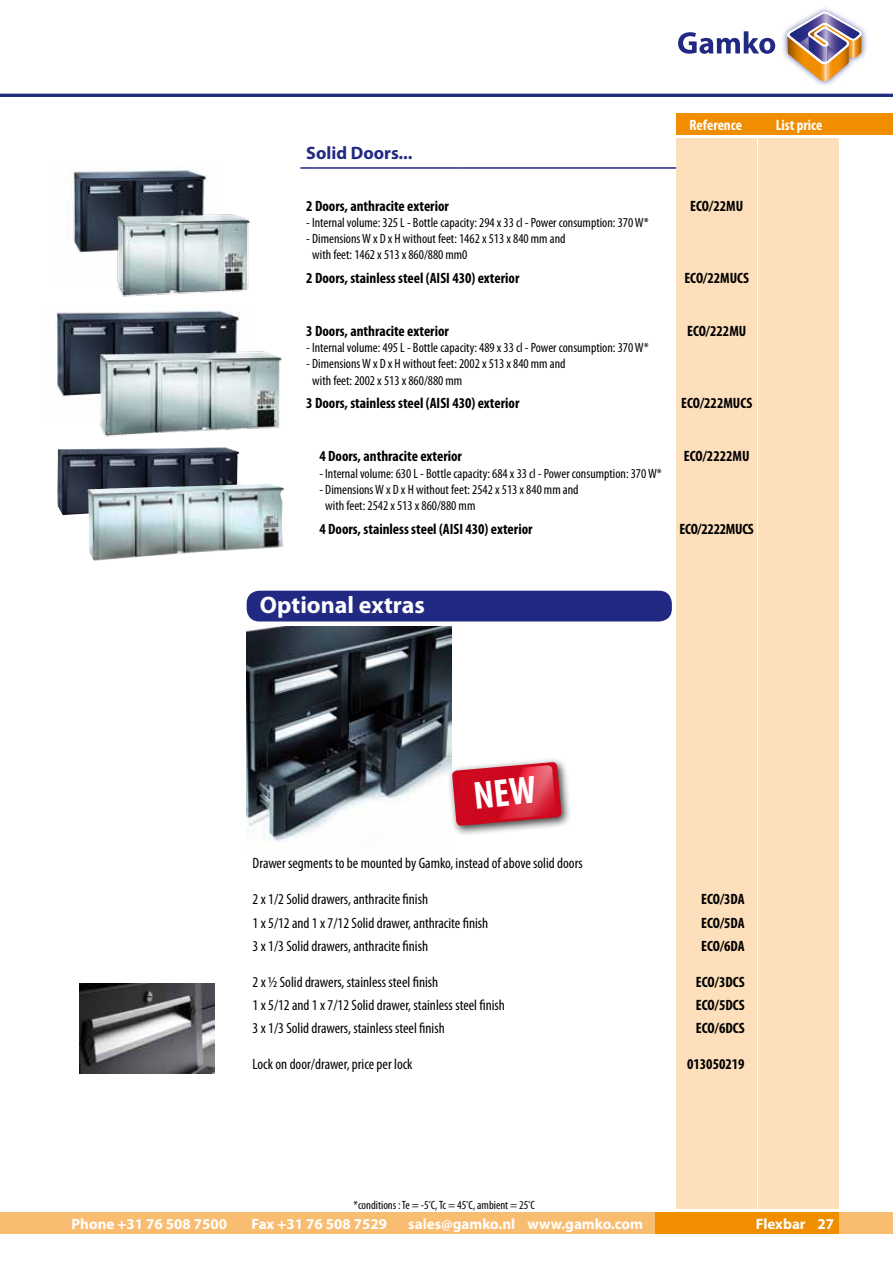
<style>
.page{position:relative;width:893px;height:1263px;background:#fff}
.page>*{position:absolute;margin:0;border:0;box-sizing:border-box;transform-origin:0 0}
.t1{font:700 24px "Myriad Pro";color:#fff}
.t2{font:700 18px "Myriad Pro";color:#222983}
.t3{font:condensed 15px "Myriad Pro";color:#000}
.t4{font:700 condensed 15px "Myriad Pro";color:#000}
.t5{font:700 15px "Myriad Pro";color:#fff}
.t6{font:700 condensed 15px "Myriad Pro";color:#fff}
.t7{font:700 condensed 15px "Myriad Pro";letter-spacing:-.02em;color:#000}
.t8{font:condensed 13.5px/16.2px "Myriad Pro";color:#000}
.t9{font:condensed 12px "Myriad Pro";color:#000}
</style>
<div class="page">
<div style="left:0;top:1212px;width:893px;height:21px;background:#f9bd72"></div>
<div style="left:656px;top:1212px;width:183px;height:21px;background:#f18e00"></div>
<hr style="left:0;top:94px;width:893px;height:3px;background:#222983">
<svg style="left:678px;top:31px;width:97px;height:23px"></svg>
<img style="left:783px;top:8px;width:84px;height:77px">
<svg style="left:787px;top:12px;width:74px;height:69px"></svg>
<div style="left:676px;top:139px;width:80px;height:1070px;background:#fddfbb"></div>
<div style="left:759px;top:139px;width:80px;height:1070px;background:#fddfbb"></div>
<div style="left:676px;top:113px;width:217px;height:22px;background:#f18e00"></div>
<img style="left:73px;top:170px;width:134px;height:83px">
<img style="left:56px;top:310px;width:184px;height:87px">
<img style="left:110px;top:209px;width:141px;height:88px">
<img style="left:85px;top:320px;width:197px;height:117px">
<img style="left:57px;top:447px;width:183px;height:68px">
<img style="left:87px;top:484px;width:198px;height:77px">
<svg style="left:300px;top:167px;width:13px;height:2px"></svg>
<hr style="left:313px;top:167px;width:41px;height:2px;background:#222983">
<hr style="left:354px;top:167px;width:107px;height:2px;background:#222983">
<hr style="left:461px;top:167px;width:215px;height:2px;background:#222983">
<div style="left:247px;top:591px;width:425px;height:30px;background:#222983;border-radius:13px"></div>
<img style="left:247px;top:626px;width:204px;height:215px">
<img style="left:80px;top:984px;width:135px;height:90px">
<div style="left:447px;top:757px;width:125px;height:79px;background:#000;opacity:.75"></div>
<svg style="left:452px;top:762px;width:110px;height:64px;background:#d03547"></svg>
<h2 class="t2" style="left:306px;top:141px;width:108px">Solid Doors...</h2>
<p class="t4" style="left:306px;top:196px;width:144px">2 Doors, anthracite exterior</p>
<p class="t8" style="left:306px;top:214px;width:344px">- Internal volume: 325 L - Bottle capacity: 294 x 33 cl - Power consumption: 370 W*</p>
<p class="t8" style="left:312px;top:230px;width:255px;text-indent:-6px">- Dimensions W x D x H without feet: 1462 x 513 x 840 mm and with feet: 1462 x 513 x 860/880 mm0</p>
<p class="t6" style="left:690px;top:115px;width:54px">Reference</p>
<p class="t6" style="left:776px;top:115px;width:48px">List price</p>
<p class="t4" style="left:690px;top:196px;width:54px">ECO/22MU</p>
<p class="t4" style="left:306px;top:269px;width:215px">2 Doors, stainless steel (AISI 430) exterior</p>
<p class="t4" style="left:684px;top:269px;width:66px">ECO/22MUCS</p>
<p class="t4" style="left:306px;top:322px;width:144px">3 Doors, anthracite exterior</p>
<p class="t8" style="left:306px;top:339px;width:344px">- Internal volume: 495 L - Bottle capacity: 489 x 33 cl - Power consumption: 370 W*</p>
<p class="t8" style="left:312px;top:356px;width:255px;text-indent:-6px">- Dimensions W x D x H without feet: 2002 x 513 x 840 mm and with feet: 2002 x 513 x 860/880 mm</p>
<p class="t4" style="left:687px;top:322px;width:61px">ECO/222MU</p>
<p class="t4" style="left:306px;top:394px;width:215px">3 Doors, stainless steel (AISI 430) exterior</p>
<p class="t4" style="left:681px;top:394px;width:73px">ECO/222MUCS</p>
<p class="t4" style="left:319px;top:447px;width:144px">4 Doors, anthracite exterior</p>
<p class="t8" style="left:319px;top:465px;width:344px">- Internal volume: 630 L - Bottle capacity: 684 x 33 cl - Power consumption: 370 W*</p>
<p class="t8" style="left:325px;top:481px;width:255px;text-indent:-6px">- Dimensions W x D x H without feet: 2542 x 513 x 840 mm and with feet: 2542 x 513 x 860/880 mm</p>
<p class="t4" style="left:684px;top:447px;width:67px">ECO/2222MU</p>
<p class="t4" style="left:319px;top:519px;width:215px">4 Doors, stainless steel (AISI 430) exterior</p>
<p class="t7" style="left:680px;top:519px;width:76px">ECO/2222MUCS</p>
<h1 class="t1" style="left:260px;top:589px;width:166px">Optional extras</h1>
<p class="t3" style="left:253px;top:854px;width:332px">Drawer segments to be mounted by Gamko, instead of above solid doors</p>
<p class="t3" style="left:253px;top:890px;width:177px">2 x 1/2 Solid drawers, anthracite finish</p>
<p class="t4" style="left:701px;top:890px;width:45px">ECO/3DA</p>
<p class="t3" style="left:253px;top:914px;width:237px">1 x 5/12 and 1 x 7/12 Solid drawer, anthracite finish</p>
<p class="t4" style="left:701px;top:913px;width:45px">ECO/5DA</p>
<p class="t3" style="left:253px;top:937px;width:177px">3 x 1/3 Solid drawers, anthracite finish</p>
<p class="t4" style="left:701px;top:936px;width:45px">ECO/6DA</p>
<p class="t3" style="left:253px;top:973px;width:187px">2 x ½ Solid drawers, stainless steel finish</p>
<p class="t4" style="left:696px;top:972px;width:50px">ECO/3DCS</p>
<p class="t3" style="left:253px;top:996px;width:254px">1 x 5/12 and 1 x 7/12 Solid drawer, stainless steel finish</p>
<p class="t4" style="left:696px;top:996px;width:50px">ECO/5DCS</p>
<p class="t3" style="left:253px;top:1019px;width:194px">3 x 1/3 Solid drawers, stainless steel finish</p>
<p class="t4" style="left:696px;top:1019px;width:50px">ECO/6DCS</p>
<p class="t3" style="left:253px;top:1055px;width:161px">Lock on door/drawer, price per lock</p>
<p class="t4" style="left:687px;top:1055px;width:59px">013050219</p>
<p class="t9" style="left:354px;top:1198px;width:183px">*conditions : Te = -5<sup>º</sup>C, Tc = 45<sup>º</sup>C, ambient = 25<sup>º</sup>C</p>
<p class="t5" style="left:72px;top:1214px;width:157px">Phone +31 76 508 7500</p>
<p class="t5" style="left:251px;top:1214px;width:137px">Fax +31 76 508 7529</p>
<p class="t5" style="left:408px;top:1214px;width:236px">sales@gamko.nl www.gamko.com</p>
<p class="t5" style="left:817px;top:1214px;width:18px">27</p>
<p class="t5" style="left:756px;top:1214px;width:51px">Flexbar</p>
</div>
